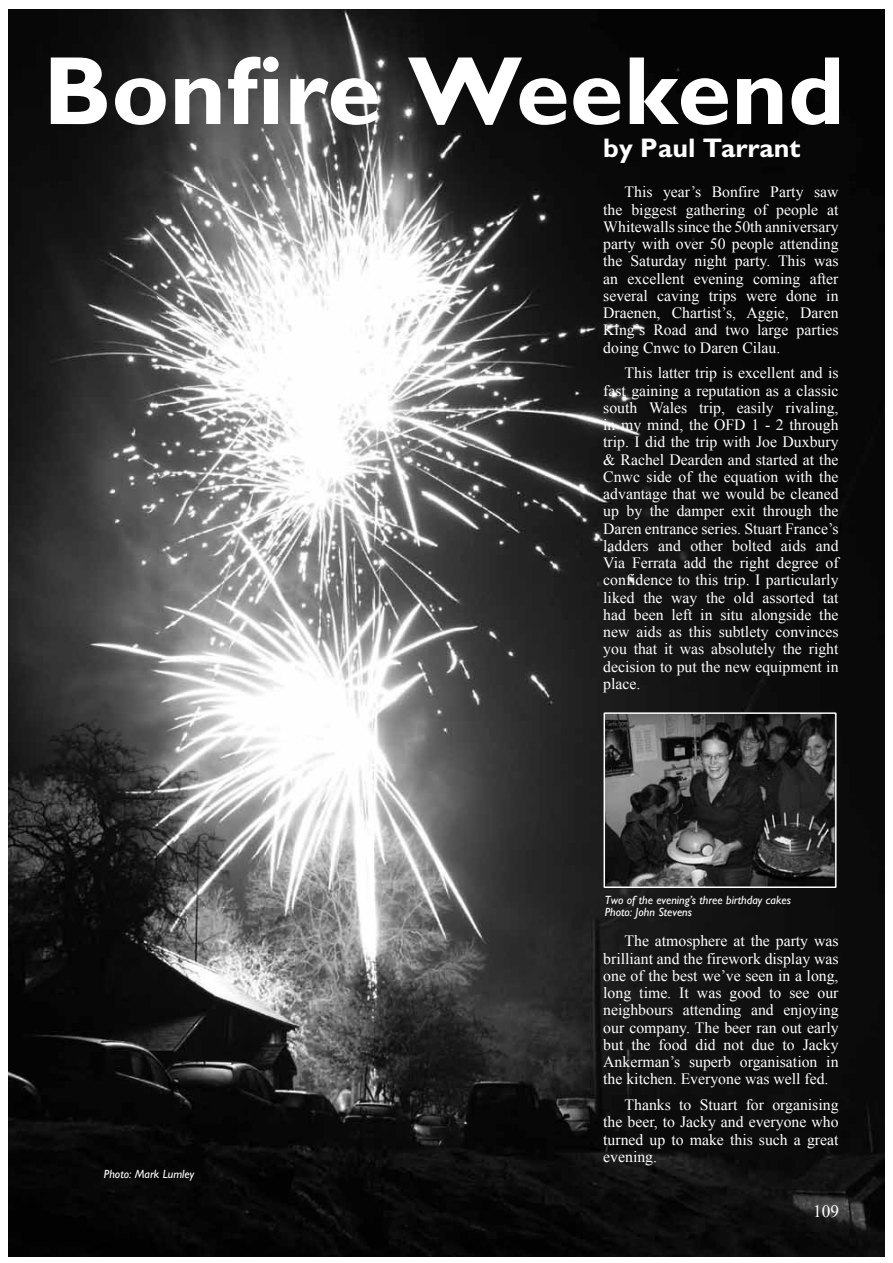
<style>
.page{position:relative;width:893px;height:1263px;background:#fff}
.page>*{position:absolute;margin:0;border:0;box-sizing:border-box;transform-origin:0 0}
.t1{font:700 97.5px "M Gill Sans";color:#fff}
.t2{font:700 27px "M Gill Sans";color:#fff}
.t3{font:17.25px "Times New Roman";color:#fff}
.t4{font:15.75px/17.2px "Times New Roman";color:#fff;text-align:justify}
.t5{font:italic 12px/12px "M Gill Sans";color:#fff}
</style>
<div class="page">
<img style="left:9px;top:10px;width:876px;height:1246px">
<img style="left:606px;top:714px;width:228px;height:172px">
<div style="left:604px;top:712px;width:232px;height:176px;border:1px solid #fff"></div>
<h1 class="t1" style="left:43px;top:37px;width:803px">Bonfire Weekend</h1>
<h2 class="t2" style="left:603px;top:133px;width:199px">by Paul Tarrant</h2>
<p class="t4" style="left:603px;top:183px;width:237px;text-indent:21px">This year’s Bonfire Party saw the biggest gathering of people at Whitewalls since the 50th anniversary party with over 50 people attending the Saturday night party. This was an excellent evening coming after several caving trips were done in Draenen, Chartist’s, Aggie, Daren King’s Road and two large parties doing Cnwc to Daren Cilau.</p>
<p class="t4" style="left:603px;top:364px;width:237px;text-indent:21px">This latter trip is excellent and is fast gaining a reputation as a classic south Wales trip, easily rivaling, in my mind, the OFD 1 - 2 through trip. I did the trip with Joe Duxbury &amp; Rachel Dearden and started at the Cnwc side of the equation with the advantage that we would be cleaned up by the damper exit through the Daren entrance series. Stuart France’s ladders and other bolted aids and Via Ferrata add the right degree of confidence to this trip. I particularly liked the way the old assorted tat had been left in situ alongside the new aids as this subtlety convinces you that it was absolutely the right decision to put the new equipment in place.</p>
<p class="t5" style="left:605px;top:894px;width:188px">Two of the evening’s three birthday cakes<br>Photo: John Stevens</p>
<p class="t5" style="left:104px;top:1168px;width:92px">Photo: Mark Lumley</p>
<p class="t4" style="left:603px;top:932px;width:237px;text-indent:21px">The atmosphere at the party was brilliant and the firework display was one of the best we’ve seen in a long, long time. It was good to see our neighbours attending and enjoying our company. The beer ran out early but the food did not due to Jacky Ankerman’s superb organisation in the kitchen. Everyone was well fed.</p>
<p class="t4" style="left:603px;top:1096px;width:237px;text-indent:21px">Thanks to Stuart for organising the beer, to Jacky and everyone who turned up to make this such a great evening.</p>
<p class="t3" style="left:813px;top:1201px;width:27px">109</p>
</div>
